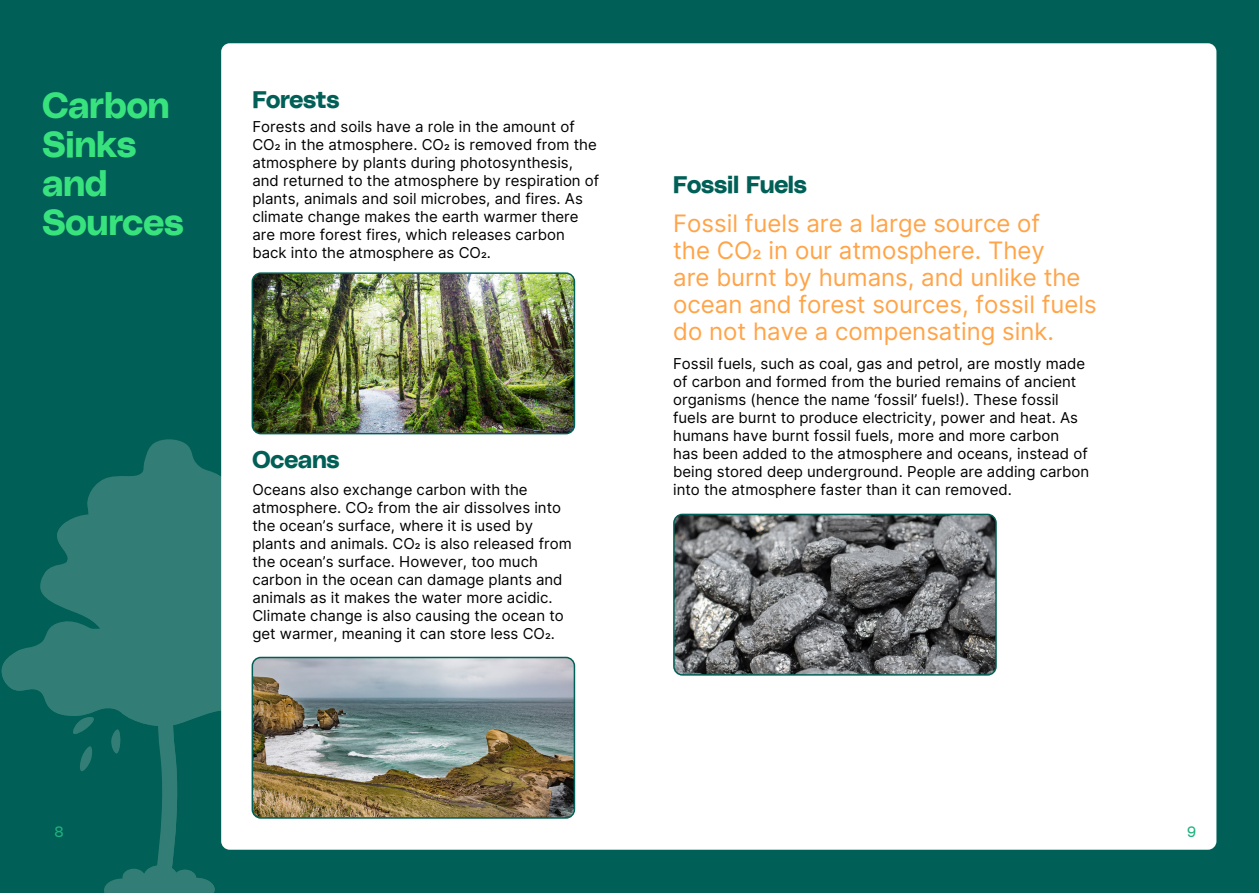
<style>
.page{position:relative;width:1259px;height:893px;background:#005f56}
.page>*{position:absolute;margin:0;border:0;box-sizing:border-box;transform-origin:0 0}
.t1{font:36px/39px "Poly Sans Bulky";color:#38e37e}
.t2{font:24px/27px "Inter";color:#ffa448}
.t3{font:24px "Poly Sans Bulky";letter-spacing:-.01em;color:#005f56}
.t4{font:15px/18px "Inter";color:#000}
.t5{font:15px "Poly Sans Neutral";color:#21b07f}
</style>
<div class="page">
<svg style="left:1px;top:439px;width:226px;height:454px"></svg>
<div style="left:221px;top:43px;width:995px;height:807px;background:#fff;border-radius:9px"></div>
<img style="left:252px;top:273px;width:322px;height:161px">
<div style="left:252px;top:272px;width:323px;height:162px;border:2px solid #005f56;border-radius:9px"></div>
<img style="left:252px;top:657px;width:322px;height:161px">
<div style="left:252px;top:657px;width:323px;height:162px;border:2px solid #005f56;border-radius:9px"></div>
<img style="left:674px;top:514px;width:322px;height:161px">
<div style="left:673px;top:514px;width:323px;height:162px;border:2px solid #005f56;border-radius:9px"></div>
<h1 class="t1" style="left:43px;top:83px;width:143px">Carbon<br>Sinks and<br>Sources</h1>
<h2 class="t3" style="left:252px;top:81px;width:89px">Forests</h2>
<p class="t4" style="left:252px;top:117px;width:348px">Forests and soils have a role in the amount of CO2 in the atmosphere. CO2 is removed from the atmosphere by plants during photosynthesis, and returned to the atmosphere by respiration of plants, animals and soil microbes, and fires. As climate change makes the earth warmer there are more forest fires, which releases carbon back into the atmosphere as CO2.</p>
<h2 class="t3" style="left:252px;top:441px;width:89px">Oceans</h2>
<p class="t4" style="left:252px;top:480px;width:321px">Oceans also exchange carbon with the atmosphere. CO2 from the air dissolves into the ocean’s surface, where it is used by plants and animals. CO2 is also released from the ocean’s surface. However, too much carbon in the ocean can damage plants and animals as it makes the water more acidic.<br>Climate change is also causing the ocean to get warmer, meaning it can store less CO2.</p>
<h2 class="t3" style="left:673px;top:165px;width:135px">Fossil Fuels</h2>
<h2 class="t2" style="left:673px;top:210px;width:425px">Fossil fuels are a large source of<br>the CO2 in our atmosphere. They<br>are burnt by humans, and unlike the ocean and forest sources, fossil fuels do not have a compensating sink.</h2>
<p class="t4" style="left:673px;top:355px;width:417px">Fossil fuels, such as coal, gas and petrol, are mostly made of carbon and formed from the buried remains of ancient organisms (hence the name ‘fossil’ fuels!). These fossil fuels are burnt to produce electricity, power and heat. As humans have burnt fossil fuels, more and more carbon<br>has been added to the atmosphere and oceans, instead of being stored deep underground. People are adding carbon into the atmosphere faster than it can removed.</p>
<p class="t5" style="left:54px;top:820px;width:11px">8</p>
<p class="t5" style="left:1186px;top:820px;width:11px">9</p>
</div>
